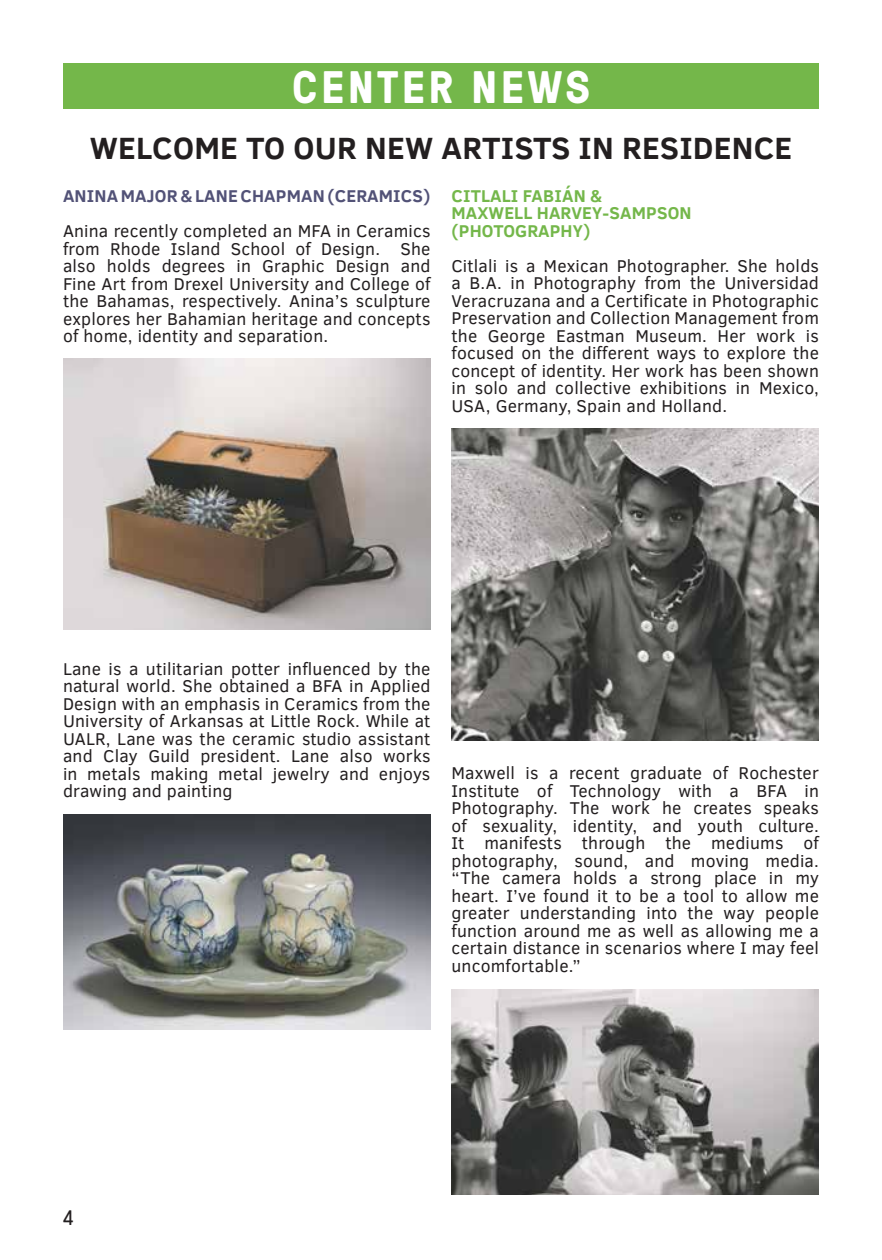
<style>
.page{position:relative;width:882px;height:1260px;background:#fff}
.page>*{position:absolute;margin:0;border:0;box-sizing:border-box;transform-origin:0 0}
.t1{font:700 45.5px "GT Pressura";letter-spacing:.075em;color:#fff}
.t2{font:700 31.5px "Clear Sans";letter-spacing:.01em;color:#231f20}
.t3{font:21px "GT Pressura";color:#231f20}
.t4{font:17.5px/17.5px "Clear Sans";letter-spacing:.01em;color:#231f20;text-align:justify}
.t5{font:700 17.5px/17.5px "Clear Sans";letter-spacing:.01em;color:#74b74a}
.t6{font:700 17.5px "Clear Sans";letter-spacing:.01em;color:#525277}
</style>
<div class="page">
<div style="left:63px;top:63px;width:756px;height:46px;background:#74b74a"></div>
<img style="left:63px;top:359px;width:367px;height:271px">
<img style="left:63px;top:814px;width:367px;height:215px">
<img style="left:452px;top:429px;width:367px;height:312px">
<img style="left:452px;top:989px;width:367px;height:205px">
<h1 class="t1" style="left:292px;top:54px;width:300px">CENTER NEWS</h1>
<h2 class="t2" style="left:90px;top:125px;width:704px">WELCOME TO OUR NEW ARTISTS IN RESIDENCE</h2>
<p class="t6" style="left:63px;top:184px;width:202px">ANINA MAJOR &amp; LANE CHAPMA</p>
<p class="t6" style="left:313px;top:184px;width:119px">N (CERAM ICS)</p>
<p class="t4" style="left:63px;top:223px;width:369px">Anina recently completed an MFA in Ceramics from Rhode Island School of Design. She also holds degrees in Graphic Design and Fine Art from Drexel University and College of the Bahamas, respectively. Anina’s sculpture explores her Bahamian heritage and concepts of home, identity and separation.</p>
<p class="t5" style="left:451px;top:186px;width:171px">CITLALI FABIÁN &amp;<br>MAXWELL HARVEY-SAMP</p>
<p class="t5" style="left:657px;top:204px;width:36px">SON</p>
<p class="t5" style="left:451px;top:221px;width:99px">(PHOTOGRAPH</p>
<p class="t5" style="left:573px;top:221px;width:19px">Y)</p>
<p class="t4" style="left:451px;top:257px;width:369px">Citlali is a Mexican Photographer. She holds a B.A. in Photography from the Universidad Veracruzana and a Certificate in Photographic Preservation and Collection Management from the George Eastman Museum. Her work is focused on the different ways to explore the concept of identity. Her work has been shown in solo and collective exhibitions in Mexico, USA, Germany, Spain and Holland.</p>
<p class="t4" style="left:63px;top:660px;width:369px">Lane is a utilitarian potter influenced by the natural world. She obtained a BFA in Applied Design with an emphasis in Ceramics from the University of Arkansas at Little Rock. While at UALR, Lane was the ceramic studio assistant and Clay Guild president. Lane also works in metals making metal jewelry and enjoys drawing and painting</p>
<p class="t4" style="left:451px;top:764px;width:369px">Maxwell is a recent graduate of Rochester Institute of Technology with a BFA in Photography. The work he creates speaks of sexuality, identity, and youth culture.<br>It manifests through the mediums of photography, sound, and moving media. “The camera holds a strong place in my heart. I’ve found it to be a tool to allow me greater understanding into the way people function around me as well as allowing me a certain distance in scenarios where I may feel uncomfortable.”</p>
<p class="t3" style="left:63px;top:1203px;width:12px">4</p>
</div>
